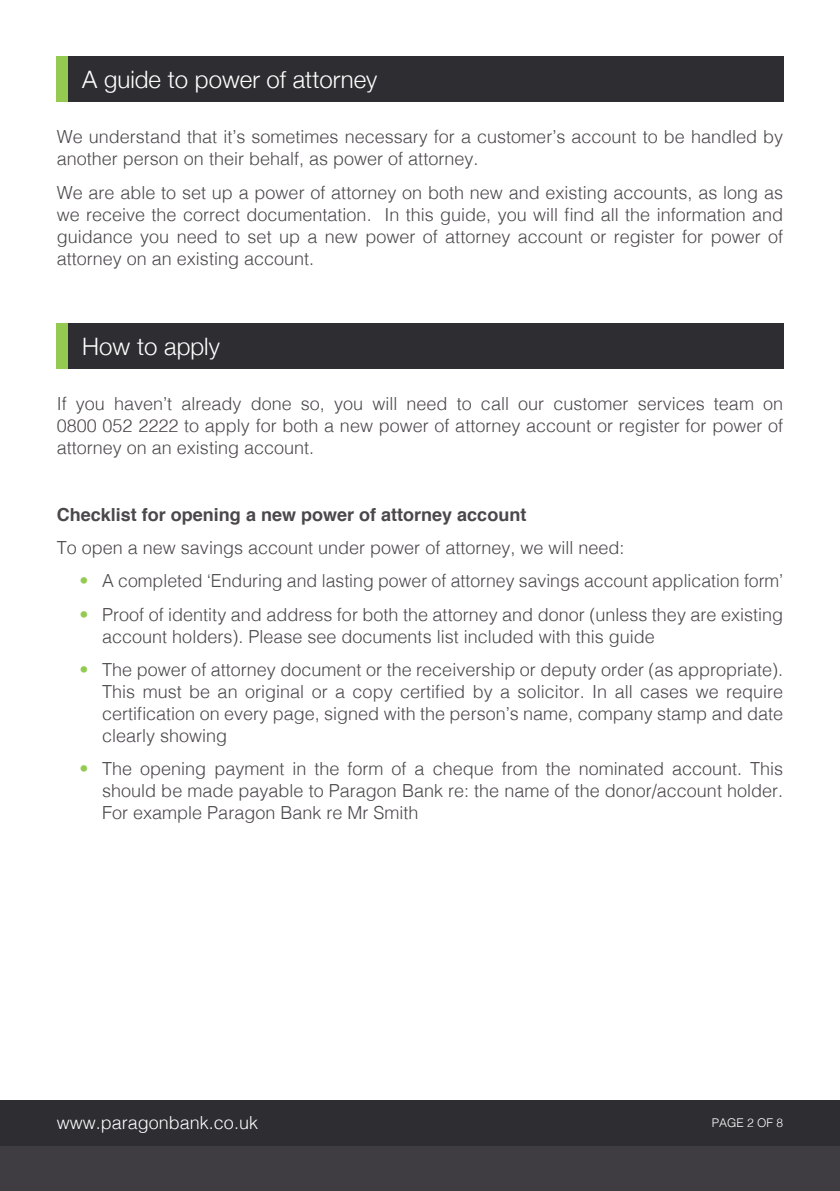
<style>
.page{position:relative;width:840px;height:1191px;background:#fff}
.page>*{position:absolute;margin:0;border:0;box-sizing:border-box;transform-origin:0 0}
.t1{font:300 24px "Helvetica Neue";color:#fff}
.t2{font:300 18px/22px "Helvetica";color:#4b474b;text-align:justify}
.t3{font:700 18px "Helvetica";color:#4b474b}
.t4{font:300 18px "Helvetica";color:#fff}
.t5{font:300 12px "Helvetica";color:#fff}
.s1{color:#94ca51}
</style>
<div class="page">
<div style="left:68px;top:323px;width:714px;height:46px;background:#2d2d32"></div>
<div style="left:0;top:1100px;width:839px;height:91px;background:#3f3d42"></div>
<div style="left:0;top:1100px;width:839px;height:45px;background:#2d2d32"></div>
<div style="left:57px;top:323px;width:11px;height:46px;background:#94ca51"></div>
<div style="left:68px;top:57px;width:714px;height:45px;background:#2d2d32"></div>
<div style="left:57px;top:57px;width:11px;height:45px;background:#94ca51"></div>
<h1 class="t1" style="left:82px;top:60px;width:296px">A guide to power of attorney</h1>
<p class="t2" style="left:57px;top:125px;width:727px">We understand that it’s sometimes necessary for a customer’s account to be handled by another person on their behalf, as power of attorney.</p>
<p class="t2" style="left:57px;top:180px;width:727px">We are able to set up a power of attorney on both new and existing accounts, as long as we receive the correct documentation. In this guide, you will find all the information and guidance you need to set up a new power of attorney account or register for power of attorney on an existing account.</p>
<h1 class="t1" style="left:82px;top:326px;width:139px">How to apply</h1>
<p class="t2" style="left:57px;top:391px;width:727px">If you haven’t already done so, you will need to call our customer services team on 0800 052 2222 to apply for both a new power of attorney account or register for power of attorney on an existing account.</p>
<p class="t3" style="left:57px;top:500px;width:471px">Checklist for opening a new power of attorney account</p>
<p class="t2" style="left:57px;top:535px;width:569px">To open a new savings account under power of attorney, we will need:</p>
<p class="t2" style="left:79px;top:569px;width:705px"><span class="s1">•</span> A completed ‘Enduring and lasting power of attorney savings account application form’</p>
<p class="t2" style="left:102px;top:602px;width:682px;text-indent:-23px"><span class="s1">•</span> Proof of identity and address for both the attorney and donor (unless they are existing account holders). Please see documents list included with this guide</p>
<p class="t2" style="left:102px;top:657px;width:682px;text-indent:-23px"><span class="s1">•</span> The power of attorney document or the receivership or deputy order (as appropriate).<br>This must be an original or a copy certified by a solicitor. In all cases we require certification on every page, signed with the person’s name, company stamp and date clearly showing</p>
<p class="t2" style="left:102px;top:757px;width:682px;text-indent:-23px"><span class="s1">•</span> The opening payment in the form of a cheque from the nominated account. This should be made payable to Paragon Bank re: the name of the donor/account holder.<br>For example Paragon Bank re Mr Smith</p>
<p class="t4" style="left:57px;top:1107px;width:203px">www.paragonbank.co.uk</p>
<p class="t5" style="left:711px;top:1112px;width:73px">PAGE 2 OF 8</p>
</div>
